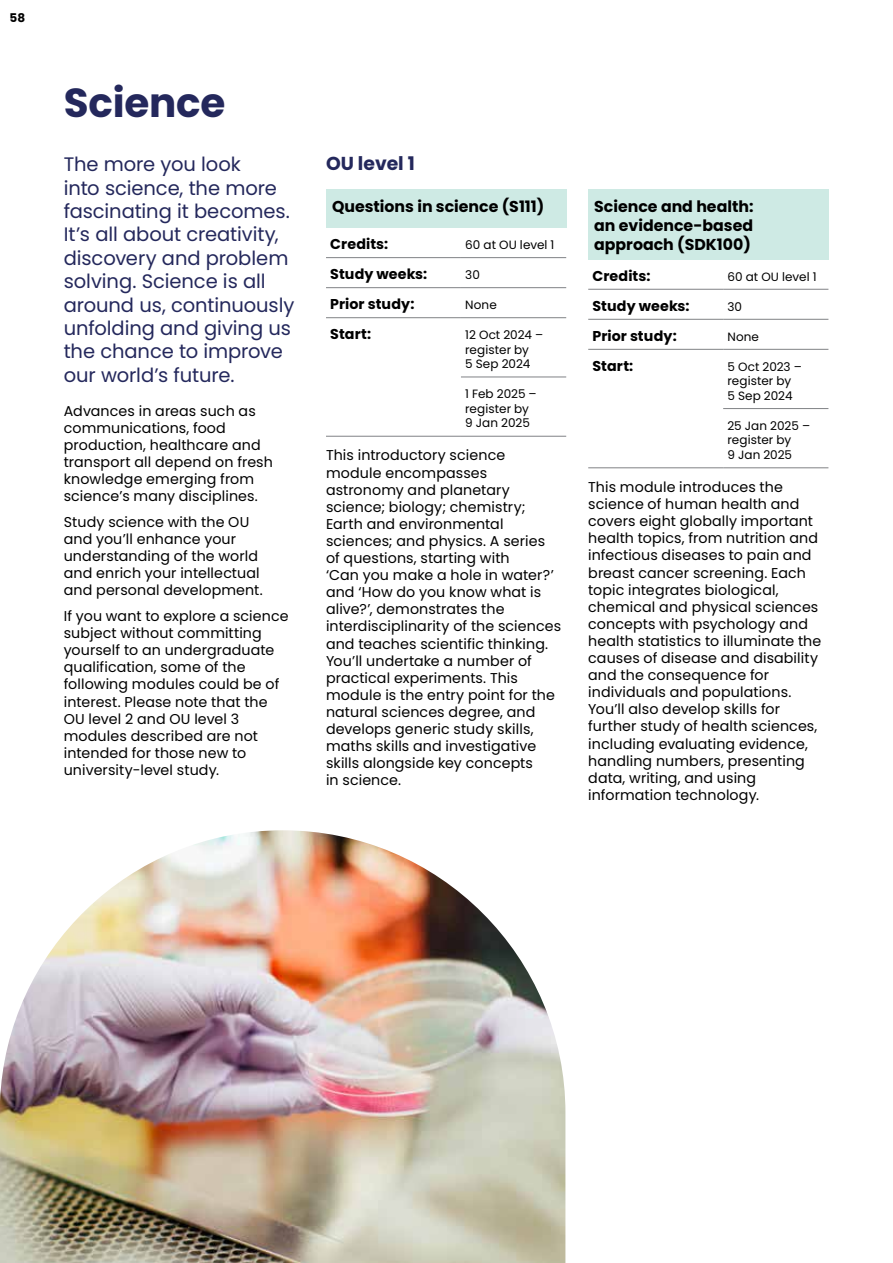
<style>
.page{position:relative;width:893px;height:1263px;background:#fff}
.page>*{position:absolute;margin:0;border:0;box-sizing:border-box;transform-origin:0 0}
.t1{font:700 40.5px "Poppins";letter-spacing:-.005em;color:#24285c}
.t2{font:19.5px/23.4px "Poppins";letter-spacing:-.005em;color:#24285c}
.t3{font:700 18.75px "Poppins";color:#24285c}
.t4{font:700 15.75px/18.9px "Poppins";color:#000;text-align:justify}
.t5{font:14.25px/17.1px "Poppins";letter-spacing:.005em;color:#000}
.t6{font:700 14.25px "Poppins";letter-spacing:.01em;color:#000}
.t7{font:12px/14.4px "Poppins";letter-spacing:.005em;color:#000}
.t8{font:700 12px "Poppins";color:#000}
</style>
<div class="page">
<div style="left:326px;top:189px;width:240px;height:39px;background:#ceeae4"></div>
<hr style="left:461px;top:257px;width:105px;height:1px;background:#808285">
<hr style="left:326px;top:257px;width:135px;height:1px;background:#808285">
<hr style="left:326px;top:287px;width:135px;height:1px;background:#808285">
<hr style="left:326px;top:317px;width:135px;height:1px;background:#808285">
<hr style="left:326px;top:436px;width:135px;height:1px;background:#808285">
<hr style="left:461px;top:287px;width:105px;height:1px;background:#808285">
<hr style="left:461px;top:377px;width:105px;height:1px;background:#808285">
<hr style="left:461px;top:436px;width:105px;height:1px;background:#808285">
<hr style="left:461px;top:317px;width:105px;height:1px;background:#808285">
<div style="left:588px;top:189px;width:240px;height:71px;background:#ceeae4"></div>
<hr style="left:723px;top:289px;width:105px;height:1px;background:#808285">
<hr style="left:588px;top:289px;width:135px;height:1px;background:#808285">
<hr style="left:588px;top:319px;width:135px;height:1px;background:#808285">
<hr style="left:588px;top:349px;width:135px;height:1px;background:#808285">
<hr style="left:588px;top:467px;width:135px;height:1px;background:#808285">
<hr style="left:723px;top:319px;width:105px;height:1px;background:#808285">
<hr style="left:723px;top:408px;width:105px;height:1px;background:#808285">
<hr style="left:723px;top:467px;width:105px;height:1px;background:#808285">
<hr style="left:723px;top:349px;width:105px;height:1px;background:#808285">
<img style="left:0;top:830px;width:565px;height:433px">
<p class="t8" style="left:10px;top:11px;width:17px">58</p>
<h1 class="t1" style="left:64px;top:79px;width:163px">Science</h1>
<h2 class="t2" style="left:64px;top:153px;width:232px">The more you look<br>into science, the more fascinating it becomes.<br>It’s all about creativity, discovery and problem solving. Science is all around us, continuously unfolding and giving us the chance to improve our world’s future.</h2>
<p class="t5" style="left:64px;top:402px;width:211px">Advances in areas such as communications, food production, healthcare and transport all depend on fresh knowledge emerging from science’s many disciplines.</p>
<p class="t5" style="left:64px;top:514px;width:201px">Study science with the OU and you’ll enhance your understanding of the world and enrich your intellectual and personal development.</p>
<p class="t5" style="left:64px;top:608px;width:226px">If you want to explore a science subject without committing yourself to an undergraduate qualification, some of the following modules could be of interest. Please note that the<br>OU level 2 and OU level 3 modules described are not intended for those new to university-level study.</p>
<h3 class="t3" style="left:326px;top:153px;width:90px">OU level 1</h3>
<p class="t4" style="left:332px;top:197px;width:214px">Questions in science (S111)</p>
<p class="t6" style="left:330px;top:236px;width:60px">Credits:</p>
<p class="t7" style="left:465px;top:238px;width:91px">60 at OU level 1</p>
<p class="t6" style="left:330px;top:266px;width:98px">Study weeks:</p>
<p class="t7" style="left:465px;top:268px;width:16px">30</p>
<p class="t6" style="left:330px;top:296px;width:86px">Prior study:</p>
<p class="t7" style="left:465px;top:298px;width:33px">None</p>
<p class="t6" style="left:330px;top:326px;width:42px">Start:</p>
<p class="t7" style="left:465px;top:328px;width:80px">12 Oct 2024 – register by<br>5 Sep 2024</p>
<p class="t7" style="left:465px;top:387px;width:73px">1 Feb 2025 – register by<br>9 Jan 2025</p>
<p class="t5" style="left:326px;top:447px;width:237px">This introductory science module encompasses astronomy and planetary science; biology; chemistry;<br>Earth and environmental sciences; and physics. A series of questions, starting with<br>‘Can you make a hole in water?’ and ‘How do you know what is alive?’, demonstrates the interdisciplinarity of the sciences and teaches scientific thinking.<br>You’ll undertake a number of practical experiments. This module is the entry point for the natural sciences degree, and develops generic study skills, maths skills and investigative skills alongside key concepts<br>in science.</p>
<p class="t4" style="left:594px;top:197px;width:161px">Science and health: an evidence-based approach (SDK100)</p>
<p class="t6" style="left:592px;top:267px;width:60px">Credits:</p>
<p class="t7" style="left:727px;top:269px;width:91px">60 at OU level 1</p>
<p class="t6" style="left:592px;top:297px;width:98px">Study weeks:</p>
<p class="t7" style="left:727px;top:299px;width:16px">30</p>
<p class="t6" style="left:592px;top:327px;width:86px">Prior study:</p>
<p class="t7" style="left:727px;top:329px;width:33px">None</p>
<p class="t6" style="left:592px;top:357px;width:42px">Start:</p>
<p class="t7" style="left:727px;top:359px;width:76px">5 Oct 2023 – register by<br>5 Sep 2024</p>
<p class="t7" style="left:727px;top:419px;width:84px">25 Jan 2025 – register by<br>9 Jan 2025</p>
<p class="t5" style="left:588px;top:479px;width:235px">This module introduces the science of human health and covers eight globally important health topics, from nutrition and infectious diseases to pain and breast cancer screening. Each topic integrates biological, chemical and physical sciences concepts with psychology and health statistics to illuminate the causes of disease and disability and the consequence for individuals and populations.<br>You’ll also develop skills for further study of health sciences, including evaluating evidence, handling numbers, presenting data, writing, and using information technology.</p>
</div>
